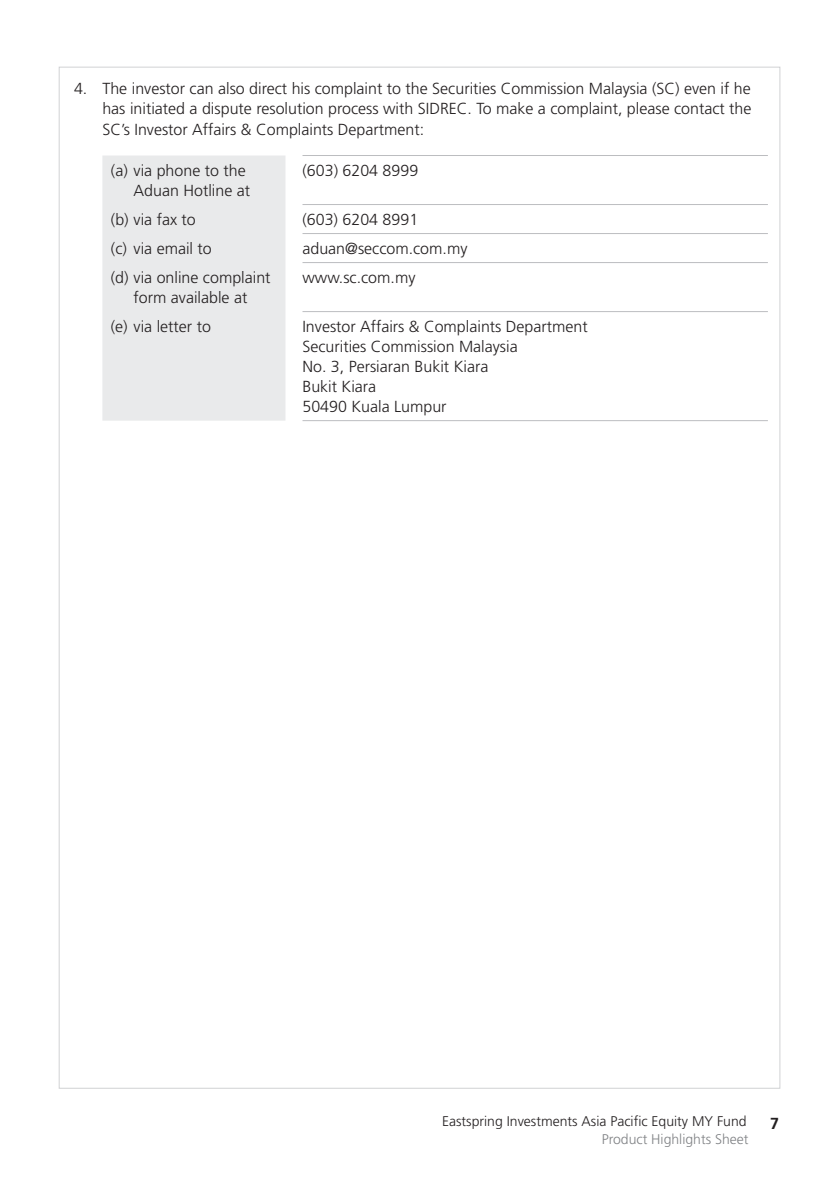
<style>
.page{position:relative;width:840px;height:1191px;background:#fff}
.page>*{position:absolute;margin:0;border:0;box-sizing:border-box;transform-origin:0 0}
.t1{font:300 16px/20px "Frutiger";color:#231f20;text-align:justify}
.t2{font:700 16px "Frutiger";color:#231f20}
.t3{font:300 14px "Frutiger";color:#231f20}
.t4{font:300 14px "Frutiger";color:#808285}
</style>
<div class="page">
<div style="left:102px;top:155px;width:183px;height:265px;background:#e9eaeb"></div>
<hr style="left:302px;top:155px;width:465px;height:1px;background:#bcbdc0">
<hr style="left:302px;top:204px;width:465px;height:1px;background:#bcbdc0">
<hr style="left:302px;top:233px;width:465px;height:1px;background:#bcbdc0">
<hr style="left:302px;top:262px;width:465px;height:1px;background:#bcbdc0">
<hr style="left:302px;top:311px;width:465px;height:1px;background:#bcbdc0">
<hr style="left:302px;top:420px;width:465px;height:1px;background:#bcbdc0">
<p class="t1" style="left:102px;top:80px;width:650px;text-indent:-28px">4. The investor can also direct his complaint to the Securities Commission Malaysia (SC) even if he has initiated a dispute resolution process with SIDREC. To make a complaint, please contact the SC’s Investor Affairs &amp; Complaints Department:</p>
<p class="t1" style="left:111px;top:162px;width:141px;text-align:right">(a) via phone to the<br>Aduan Hotline at</p>
<p class="t1" style="left:302px;top:162px;width:117px">(603) 6204 8999</p>
<p class="t1" style="left:111px;top:211px;width:86px">(b) via fax to</p>
<p class="t1" style="left:302px;top:211px;width:117px">(603) 6204 8991</p>
<p class="t1" style="left:111px;top:240px;width:102px">(c) via email to</p>
<p class="t1" style="left:302px;top:240px;width:166px">aduan@seccom.com.my</p>
<p class="t1" style="left:111px;top:269px;width:161px;text-align:center">(d) via online complaint form available at</p>
<p class="t1" style="left:302px;top:269px;width:114px">www.sc.com.my</p>
<p class="t1" style="left:111px;top:318px;width:101px">(e) via letter to</p>
<p class="t1" style="left:302px;top:318px;width:287px;text-align:left">Investor Affairs &amp; Complaints Department<br>Securities Commission Malaysia<br>No. 3, Persiaran Bukit Kiara<br>Bukit Kiara<br>50490 Kuala Lumpur</p>
<p class="t3" style="left:442px;top:1115px;width:306px">Eastspring Investments Asia Pacific Equity MY Fund</p>
<p class="t4" style="left:601px;top:1133px;width:148px">Product Highlights Sheet</p>
<p class="t2" style="left:769px;top:1117px;width:10px">7</p>
</div>
